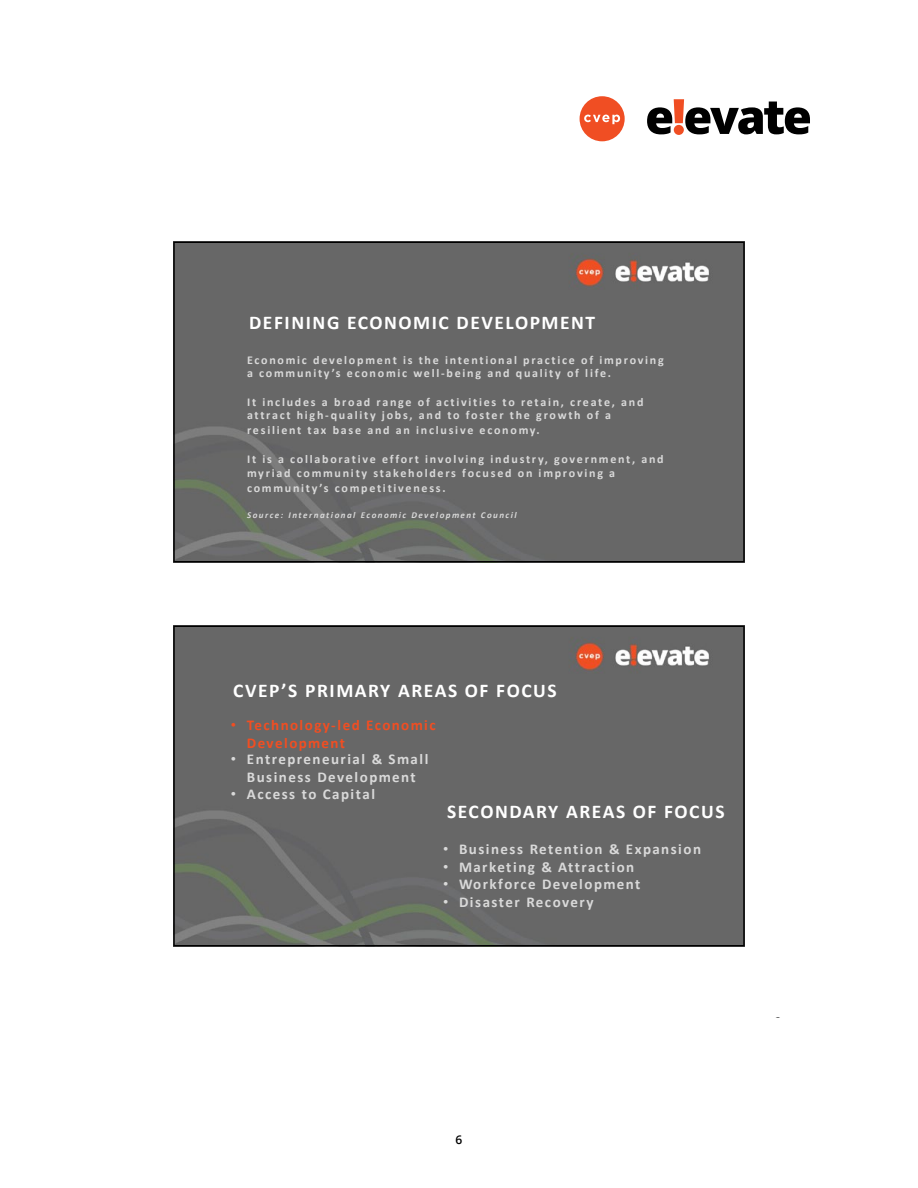
<style>
.page{position:relative;width:918px;height:1188px;background:#fff}
.page>*{position:absolute;margin:0;border:0;box-sizing:border-box;transform-origin:0 0}
.t1{font:700 19.5px "Calibri";letter-spacing:.075em;color:#fff}
.t2{font:700 15px/18px "Calibri";letter-spacing:.095em;color:#d9d9d9;text-align:center}
.t3{font:700 15px/18px "Calibri";letter-spacing:.095em;color:#f14e22}
.t4{font:15px "Calibri";color:#000}
.t5{font:700 12px/15px "Calibri";letter-spacing:.145em;color:#d9d9d9}
.t6{font:600 12px "Open Sans";color:#000}
.t7{font:italic 700 9px "Calibri";letter-spacing:.16em;color:#d9d9d9}
.s1{font-family:"Arial";font-weight:400}
</style>
<div class="page">
<svg style="left:647px;top:99px;width:163px;height:35px"></svg>
<div style="left:674px;top:125px;width:10px;height:10px;background:#f04e23;border-radius:50%"></div>
<div style="left:580px;top:96px;width:45px;height:45px;background:#f04e23;border-radius:50%"></div>
<svg style="left:584px;top:115px;width:36px;height:9px"></svg>
<div style="left:176px;top:245px;width:566px;height:314px;background:#676767"></div>
<div style="left:173px;top:242px;width:572px;height:320px;border:2px solid #000"></div>
<div style="left:176px;top:629px;width:566px;height:314px;background:#676767"></div>
<div style="left:173px;top:626px;width:572px;height:320px;border:2px solid #000"></div>
<h1 class="t1" style="left:249px;top:309px;width:348px">DEFINING ECONOMIC DEVELOPMENT</h1>
<p class="t5" style="left:247px;top:353px;width:418px;line-height:13.6px">Economic development is the intentional practice of improving a community’s economic well-being and quality of life.</p>
<p class="t5" style="left:247px;top:395px;width:398px;line-height:13.4px">It includes a broad range of activities to retain, create, and attract high-quality jobs, and to foster the growth of a</p>
<p class="t5" style="left:247px;top:422px;width:294px">resilient tax base and an inclusive economy.</p>
<p class="t5" style="left:247px;top:451px;width:418px">It is a collaborative effort involving industry, government, and myriad community stakeholders focused on improving a community’s competitiveness.</p>
<p class="t7" style="left:247px;top:509px;width:271px">Source: International Economic Development Council</p>
<h1 class="t1" style="left:233px;top:677px;width:325px">CVEP’S PRIMARY AREAS OF FOCUS</h1>
<p class="t3" style="left:247px;top:716px;width:190px;text-indent:-16px"><span class="s1">•</span> Technology-led Economic<br>Development</p>
<p class="t2" style="left:231px;top:750px;width:199px"><span class="s1">•</span> Entrepreneurial &amp; Small<br>Business Development</p>
<p class="t2" style="left:231px;top:785px;width:146px"><span class="s1">•</span> Access to Capital</p>
<h1 class="t1" style="left:447px;top:798px;width:279px">SECONDARY AREAS OF FOCUS</h1>
<p class="t2" style="left:443px;top:840px;width:260px"><span class="s1">•</span> Business Retention &amp; Expansion</p>
<p class="t2" style="left:443px;top:858px;width:193px"><span class="s1">•</span> Marketing &amp; Attraction</p>
<p class="t2" style="left:443px;top:874px;width:199px"><span class="s1">•</span> Workforce Development</p>
<p class="t2" style="left:443px;top:892px;width:152px"><span class="s1">•</span> Disaster Recovery</p>
<p class="t6" style="left:456px;top:1132px;width:8px">6</p>
<p class="t4" style="left:775px;top:1012px;width:9px">2</p>
</div>
